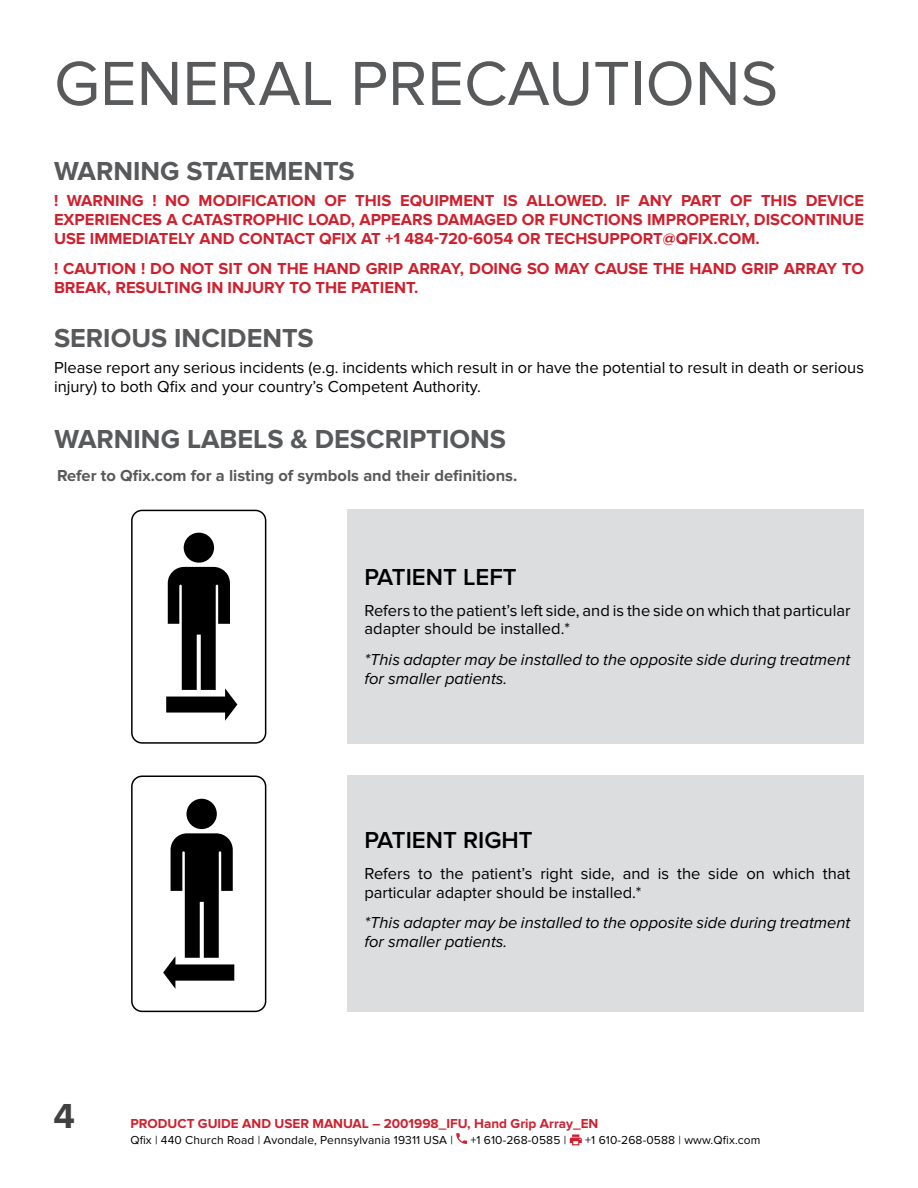
<style>
.page{position:relative;width:918px;height:1188px;background:#fff}
.page>*{position:absolute;margin:0;border:0;box-sizing:border-box;transform-origin:0 0}
.t1{font:64.5px "Proxima Nova";color:#58595b}
.t2{font:700 36px "Proxima Nova";color:#414042}
.t3{font:700 27px "Proxima Nova";color:#58595b}
.t4{font:600 24px "Proxima Nova";color:#000}
.t5{font:16.5px/18.8px "Proxima Nova";color:#000}
.t6{font:700 16.5px/18.8px "Proxima Nova";color:#cf202e;text-align:justify}
.t7{font:italic 16.5px/18.8px "Proxima Nova";color:#000}
.t8{font:700 16.5px "Proxima Nova";color:#58595b}
.t9{font:700 13.5px "Proxima Nova";color:#cf202e}
.t10{font:12px "Proxima Nova";letter-spacing:.01em;color:#000}
</style>
<div class="page">
<svg style="left:456px;top:1133px;width:11px;height:11px"></svg>
<svg style="left:570px;top:1134px;width:12px;height:11px"></svg>
<div style="left:348px;top:510px;width:516px;height:234px;background:#dcddde"></div>
<div style="left:348px;top:776px;width:516px;height:236px;background:#dcddde"></div>
<div style="left:131px;top:510px;width:135px;height:234px;border:2px solid #000;border-radius:10px"></div>
<div style="left:184px;top:533px;width:30px;height:30px;background:#000;border-radius:50%"></div>
<svg style="left:166px;top:567px;width:71px;height:154px"></svg>
<div style="left:131px;top:776px;width:135px;height:236px;border:2px solid #000;border-radius:10px"></div>
<div style="left:186px;top:799px;width:31px;height:30px;background:#000;border-radius:50%"></div>
<svg style="left:163px;top:833px;width:71px;height:156px"></svg>
<h1 class="t1" style="left:54px;top:46px;width:726px">GENERAL PRECAUTIONS</h1>
<h3 class="t3" style="left:54px;top:155px;width:302px">WARNING STATEMENTS</h3>
<p class="t6" style="left:54px;top:192px;width:812px">! WARNING ! NO MODIFICATION OF THIS EQUIPMENT IS ALLOWED. IF ANY PART OF THIS DEVICE EXPERIENCES A CATASTROPHIC LOAD, APPEARS DAMAGED OR FUNCTIONS IMPROPERLY, DISCONTINUE USE IMMEDIATELY AND CONTACT QFIX AT +1 484-720-6054 OR TECHSUPPORT@QFIX.COM.</p>
<p class="t6" style="left:54px;top:260px;width:812px">! CAUTION ! DO NOT SIT ON THE HAND GRIP ARRAY, DOING SO MAY CAUSE THE HAND GRIP ARRAY TO<br>BREAK, RESULTING IN INJURY TO THE PATIENT.</p>
<h3 class="t3" style="left:54px;top:322px;width:261px">SERIOUS INCIDENTS</h3>
<p class="t5" style="left:54px;top:359px;width:812px">Please report any serious incidents (e.g. incidents which result in or have the potential to result in death or serious injury) to both Qfix and your country’s Competent Authority.</p>
<h3 class="t3" style="left:54px;top:424px;width:453px">WARNING LABELS &amp; DESCRIPTIONS</h3>
<p class="t8" style="left:57px;top:466px;width:462px">Refer to Qfix.com for a listing of symbols and their definitions.</p>
<h3 class="t4" style="left:364px;top:563px;width:154px">PATIENT LEFT</h3>
<p class="t5" style="left:364px;top:601px;width:488px">Refers to the patient’s left side, and is the side on which that particular adapter should be installed.*</p>
<p class="t7" style="left:364px;top:651px;width:487px">*This adapter may be installed to the opposite side during treatment for smaller patients.</p>
<h3 class="t4" style="left:364px;top:826px;width:170px">PATIENT RIGHT</h3>
<p class="t5" style="left:364px;top:864px;width:487px">Refers to the patient’s right side, and is the side on which that particular adapter should be installed.*</p>
<p class="t7" style="left:364px;top:914px;width:487px">*This adapter may be installed to the opposite side during treatment for smaller patients.</p>
<h2 class="t2" style="left:54px;top:1096px;width:23px">4</h2>
<p class="t9" style="left:130px;top:1116px;width:470px">PRODUCT GUIDE AND USER MANUAL – 2001998_IFU, Hand Grip Array_EN</p>
<p class="t10" style="left:130px;top:1133px;width:324px">Qfix | 440 Church Road | Avondale, Pennsylvania 19311 USA |</p>
<p class="t10" style="left:470px;top:1133px;width:97px">+1 610-268-0585 |</p>
<p class="t10" style="left:585px;top:1133px;width:177px">+1 610-268-0588 | www.Qfix.com</p>
</div>
